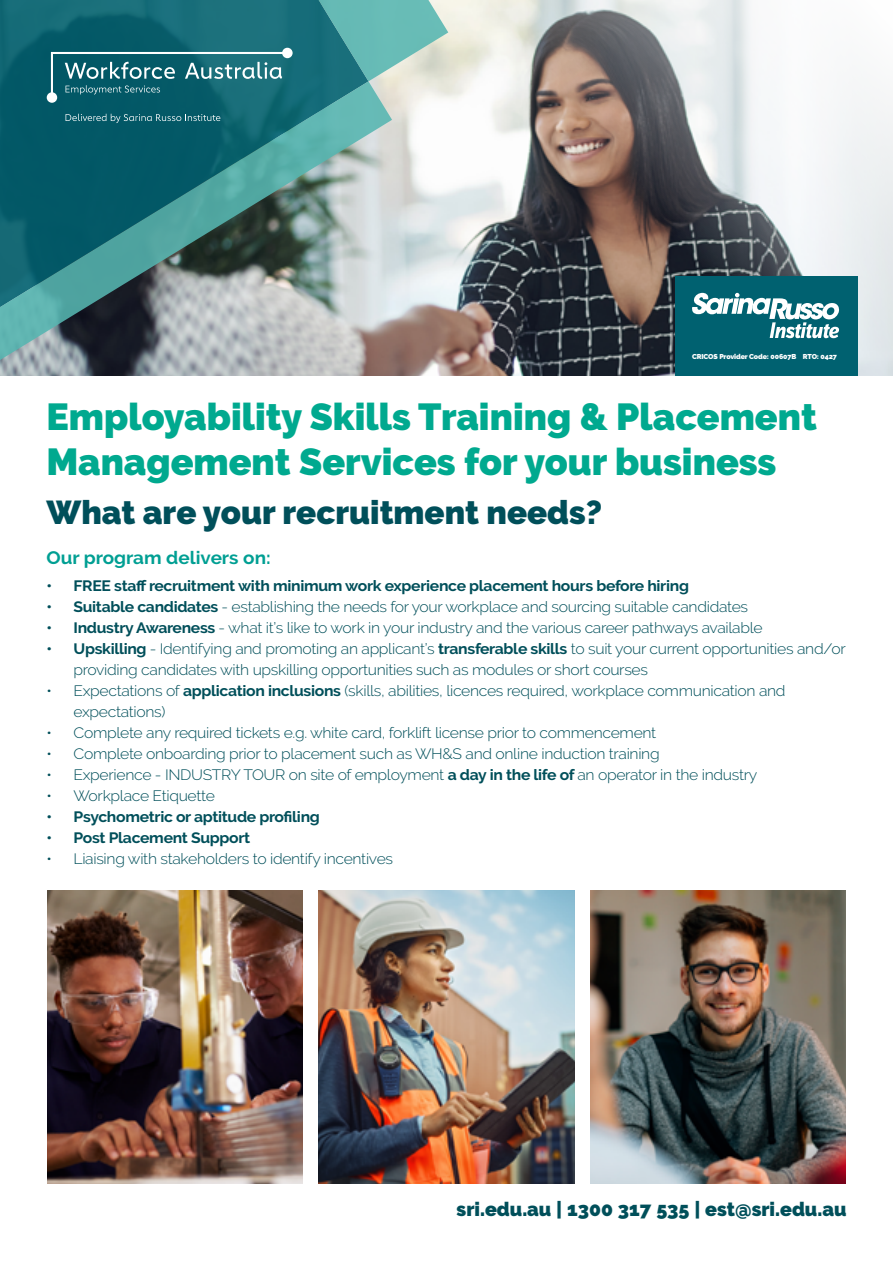
<style>
.page{position:relative;width:893px;height:1263px;background:#fff}
.page>*{position:absolute;margin:0;border:0;box-sizing:border-box;transform-origin:0 0}
.t1{font:900 37.5px/45px "Raleway";color:#00a98f}
.t2{font:900 33px "Raleway";color:#004f5a}
.t3{font:900 19.5px "Raleway";color:#004f5a}
.t4{font:700 18px "Raleway";color:#009f93;scale:1.05 1}
.t5{font:300 15px/21px "Raleway";letter-spacing:-.02em;color:#004f5a;scale:1.05 1}
.t6{font:700 15px "Raleway";letter-spacing:-.02em;color:#004f5a;scale:1.05 1}
.t7{font:900 7.05px "Raleway";letter-spacing:-.02em;color:#fff}
.s1{font-weight:700}
</style>
<div class="page">
<img style="left:392px;top:0;width:501px;height:375px">
<img style="left:47px;top:891px;width:255px;height:292px">
<img style="left:590px;top:891px;width:256px;height:292px">
<img style="left:319px;top:891px;width:255px;height:292px">
<div style="left:675px;top:276px;width:182px;height:99px;background:#006170"></div>
<svg style="left:0;top:0;width:47px;height:81px;background:#0d6370"></svg>
<svg style="left:0;top:81px;width:392px;height:295px;background:#5a888c"></svg>
<svg style="left:692px;top:293px;width:147px;height:45px"></svg>
<svg style="left:47px;top:0;width:401px;height:103px;background:#3d878d"></svg>
<svg style="left:66px;top:114px;width:154px;height:9px"></svg>
<p class="t7" style="left:692px;top:352px;width:147px">CRICOS Provider Code: 00607B RTO: 0427</p>
<h1 class="t1" style="left:46px;top:394px;width:772px">Employability Skills Training &amp; Placement<br>Management Services for your business</h1>
<h2 class="t2" style="left:46px;top:494px;width:557px">What are your recruitment needs?</h2>
<p class="t4" style="left:46px;top:547px;width:215px">Our program delivers on:</p>
<p class="t6" style="left:46px;top:577px;width:613px">• FREE staff recruitment with minimum work experience placement hours before hiring</p>
<p class="t5" style="left:46px;top:596px;width:670px"><span class="s1">• Suitable candidates</span> - establishing the needs for your workplace and sourcing suitable candidates</p>
<p class="t5" style="left:46px;top:617px;width:684px"><span class="s1">• Industry Awareness</span> - what it’s like to work in your industry and the various career pathways available</p>
<p class="t5" style="left:73px;top:638px;width:737px;text-indent:-27px"><span class="s1">• Upskilling</span> - Identifying and promoting an applicant’s <span class="s1">transferable skills</span> to suit your current opportunities and/or providing candidates with upskilling opportunities such as modules or short courses</p>
<p class="t5" style="left:73px;top:680px;width:680px;text-indent:-27px">• Expectations of <span class="s1">application inclusions</span> (skills, abilities, licences required, workplace communication and expectations)</p>
<p class="t5" style="left:46px;top:722px;width:582px">• Complete any required tickets e.g. white card, forklift license prior to commencement</p>
<p class="t5" style="left:46px;top:743px;width:585px">• Complete onboarding prior to placement such as WH&amp;S and online induction training</p>
<p class="t5" style="left:46px;top:764px;width:678px">• Experience - INDUSTRY TOUR on site of employment <span class="s1">a day in the life of</span> an operator in the industry</p>
<p class="t5" style="left:46px;top:785px;width:162px">• Workplace Etiquette</p>
<p class="t6" style="left:46px;top:808px;width:262px">• Psychometric or aptitude profiling</p>
<p class="t6" style="left:46px;top:829px;width:196px">• Post Placement Support</p>
<p class="t5" style="left:46px;top:848px;width:332px">• Liaising with stakeholders to identify incentives</p>
<h3 class="t3" style="left:457px;top:1198px;width:391px">sri.edu.au | 1300 317 535 | est@sri.edu.au</h3>
</div>
